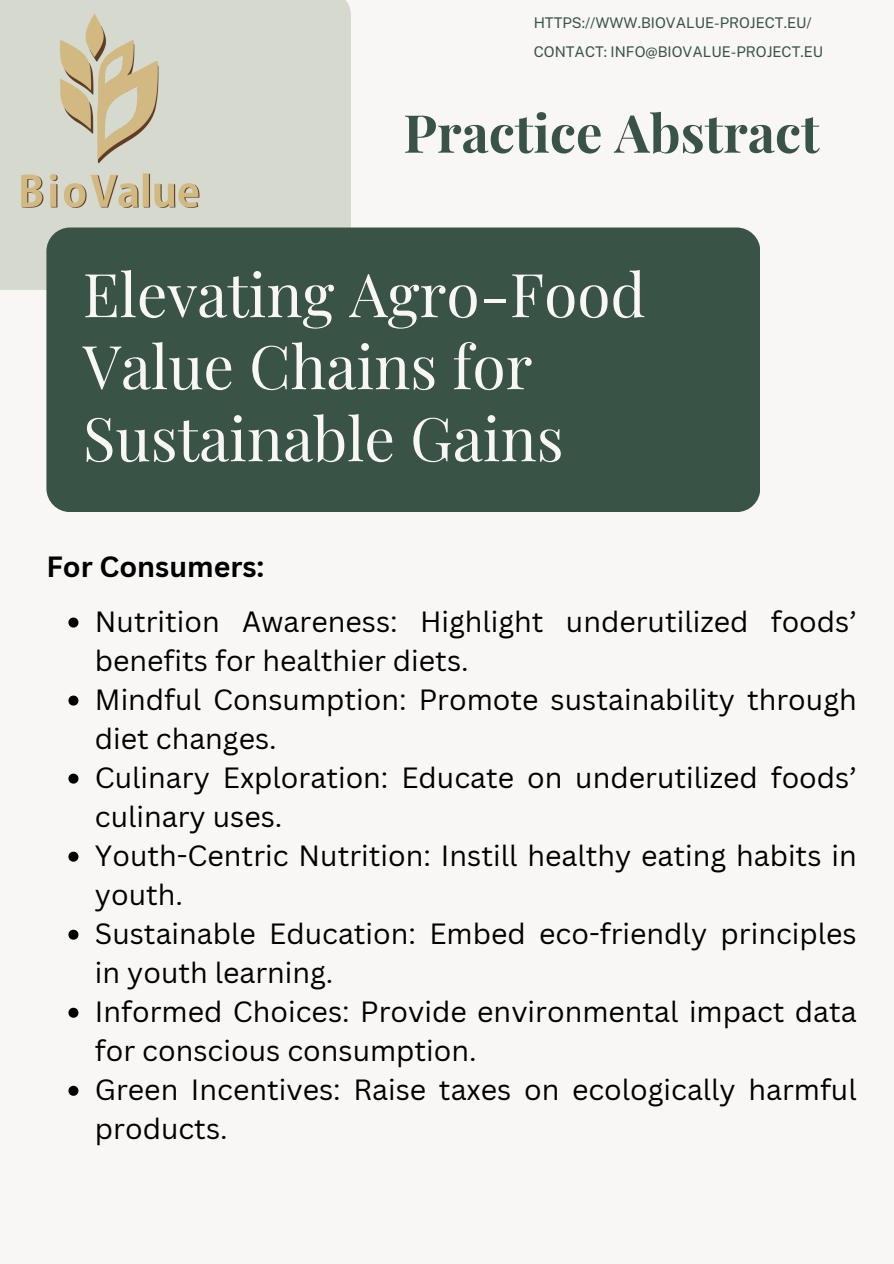
<style>
.page{position:relative;width:894px;height:1264px;background:#fff}
.page>*{position:absolute;margin:0;border:0;box-sizing:border-box;transform-origin:0 0}
.t1{font:60.45px/72px "Playfair Display";color:#f8f7f5}
.t2{font:700 52.5px "Playfair Display";color:#3a5347}
.t3{font:28.5px/39px "Canva Sans";color:#000}
.t4{font:700 28.5px "Canva Sans";color:#000}
.t5{font:14.7px "Public Sans";color:#3a5347}
</style>
<div class="page">
<div style="left:0;top:0;width:893px;height:1263px;background:#f8f7f5"></div>
<div style="left:0;top:0;width:350px;height:290px;background:#d6d9ce"></div>
<div style="left:46px;top:227px;width:714px;height:285px;background:#3a5347;border-radius:24px"></div>
<img style="left:19px;top:15px;width:182px;height:204px">
<svg style="left:68px;top:617px;width:10px;height:10px"></svg>
<svg style="left:68px;top:695px;width:10px;height:10px"></svg>
<svg style="left:68px;top:773px;width:10px;height:10px"></svg>
<svg style="left:68px;top:851px;width:10px;height:10px"></svg>
<svg style="left:68px;top:929px;width:10px;height:10px"></svg>
<svg style="left:68px;top:1007px;width:10px;height:10px"></svg>
<svg style="left:68px;top:1085px;width:10px;height:10px"></svg>
<p class="t5" style="left:533px;top:14px;width:279px">HTTPS://WWW.BIOVALUE-PROJECT.EU/</p>
<p class="t5" style="left:533px;top:43px;width:291px">CONTACT: INFO@BIOVALUE-PROJECT.EU</p>
<p class="t2" style="left:403px;top:96px;width:417px">Practice Abstract</p>
<p class="t1" style="left:83px;top:256px;width:564px">Elevating Agro-Food<br>Value Chains for<br>Sustainable Gains</p>
<p class="t4" style="left:46px;top:546px;width:219px">For Consumers:</p>
<h2 class="t3" style="left:95px;top:601px;width:763px">Nutrition Awareness: Highlight underutilized foods’ benefits for healthier diets.</h2>
<h1 class="t3" style="left:95px;top:679px;width:763px">Mindful Consumption: Promote sustainability through diet changes.</h1>
<h3 class="t3" style="left:95px;top:757px;width:763px">Culinary Exploration: Educate on underutilized foods’ culinary uses.</h3>
<p class="t3" style="left:95px;top:835px;width:763px">Youth-Centric Nutrition: Instill healthy eating habits in youth.</p>
<p class="t3" style="left:95px;top:913px;width:763px">Sustainable Education: Embed eco-friendly principles in youth learning.</p>
<p class="t3" style="left:95px;top:991px;width:763px">Informed Choices: Provide environmental impact data for conscious consumption.</p>
<p class="t3" style="left:95px;top:1069px;width:763px">Green Incentives: Raise taxes on ecologically harmful products.</p>
</div>
